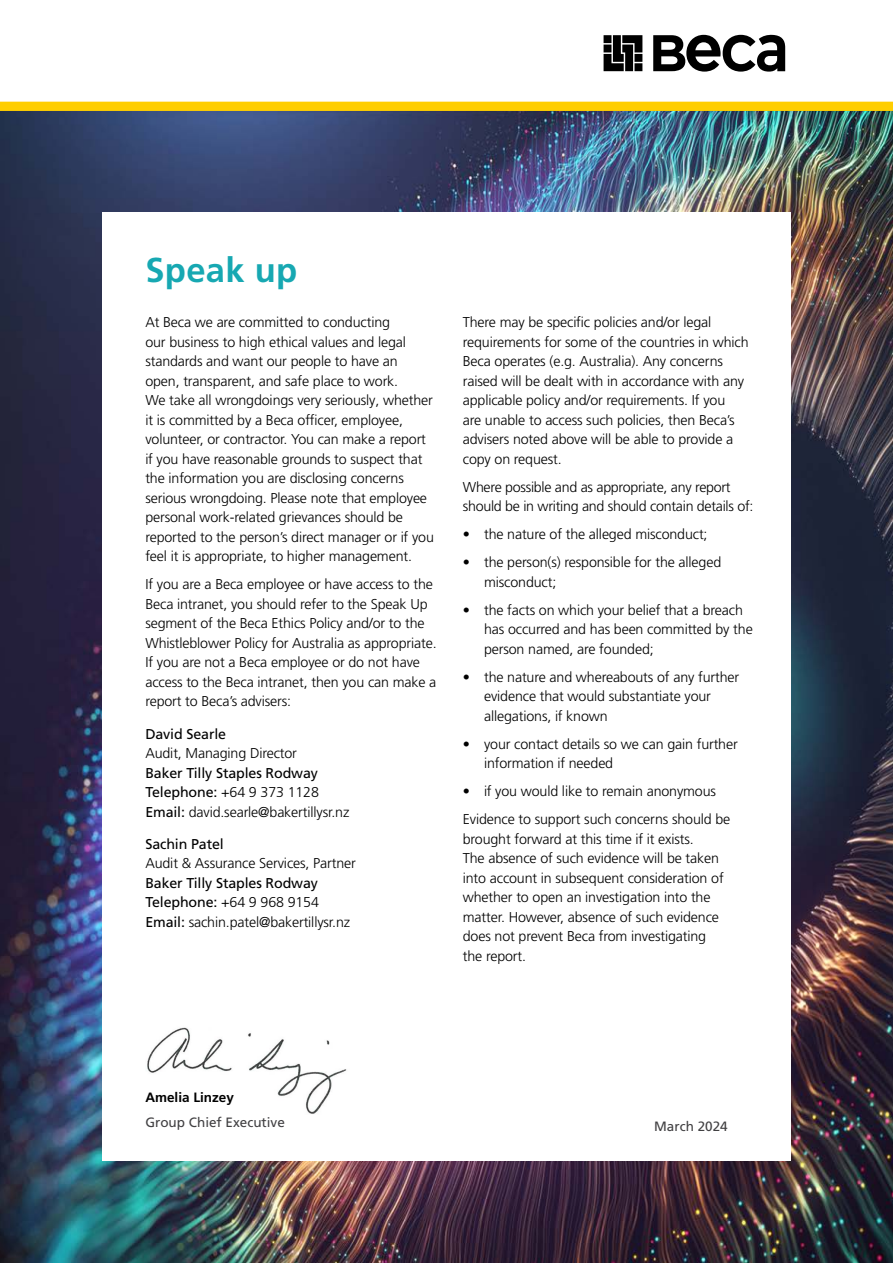
<style>
.page{position:relative;width:893px;height:1263px;background:#fff}
.page>*{position:absolute;margin:0;border:0;box-sizing:border-box;transform-origin:0 0}
.Body{font:700 34.5px "Frutiger LT Pro";letter-spacing:.01em;color:#17a8b2}
.Body-2{font:300 14.25px/19.5px "Frutiger LT Pro";letter-spacing:-.01em;color:#000}
.t1{font:13.5px "Frutiger LT Pro";color:#414042}
.t2{font:700 13.5px "Frutiger LT Pro";color:#000}
.s1{font-weight:400}
</style>
<div class="page">
<img style="left:0;top:111px;width:893px;height:1152px">
<div style="left:102px;top:213px;width:689px;height:948px;background:#fff"></div>
<div style="left:0;top:102px;width:893px;height:9px;background:#ffce00"></div>
<svg style="left:604px;top:35px;width:38px;height:36px"></svg>
<svg style="left:653px;top:35px;width:132px;height:37px"></svg>
<img style="left:147px;top:1027px;width:200px;height:87px">
<p class="Body" style="left:145px;top:250px;width:153px">Speak up</p>
<p class="Body-2" style="left:145px;top:313px;width:290px">At Beca we are committed to conducting<br>our business to high ethical values and legal standards and want our people to have an open, transparent, and safe place to work.<br>We take all wrongdoings very seriously, whether it is committed by a Beca officer, employee, volunteer, or contractor. You can make a report if you have reasonable grounds to suspect that the information you are disclosing concerns serious wrongdoing. Please note that employee personal work-related grievances should be reported to the person’s direct manager or if you feel it is appropriate, to higher management.</p>
<p class="Body-2" style="left:145px;top:575px;width:293px">If you are a Beca employee or have access to the Beca intranet, you should refer to the Speak Up segment of the Beca Ethics Policy and/or to the Whistleblower Policy for Australia as appropriate.<br>If you are not a Beca employee or do not have access to the Beca intranet, then you can make a report to Beca’s advisers:</p>
<p class="Body-2" style="left:145px;top:724px;width:205px"><span class="s1">David Searle<br></span>Audit, Managing Director<br><span class="s1">Baker Tilly Staples Rodway<br>Telephone:</span> +64 9 373 1128<br><span class="s1">Email:</span> david.searle@bakertillysr.nz</p>
<p class="Body-2" style="left:145px;top:834px;width:212px"><span class="s1">Sachin Patel<br></span>Audit &amp; Assurance Services, Partner<br><span class="s1">Baker Tilly Staples Rodway<br>Telephone:</span> +64 9 968 9154<br><span class="s1">Email:</span> sachin.patel@bakertillysr.nz</p>
<p class="Body-2" style="left:463px;top:313px;width:287px">There may be specific policies and/or legal requirements for some of the countries in which Beca operates (e.g. Australia). Any concerns raised will be dealt with in accordance with any applicable policy and/or requirements. If you<br>are unable to access such policies, then Beca’s advisers noted above will be able to provide a copy on request.</p>
<p class="Body-2" style="left:463px;top:477px;width:292px">Where possible and as appropriate, any report should be in writing and should contain details of:</p>
<p class="Body-2" style="left:463px;top:525px;width:246px">• the nature of the alleged misconduct;</p>
<p class="Body-2" style="left:484px;top:553px;width:239px;text-indent:-21px">• the person(s) responsible for the alleged misconduct;</p>
<p class="Body-2" style="left:484px;top:600px;width:270px;text-indent:-21px">• the facts on which your belief that a breach has occurred and has been committed by the person named, are founded;</p>
<p class="Body-2" style="left:484px;top:667px;width:257px;text-indent:-21px">• the nature and whereabouts of any further evidence that would substantiate your allegations, if known</p>
<p class="Body-2" style="left:484px;top:734px;width:255px;text-indent:-21px">• your contact details so we can gain further information if needed</p>
<p class="Body-2" style="left:463px;top:782px;width:255px">• if you would like to remain anonymous</p>
<p class="Body-2" style="left:463px;top:810px;width:269px">Evidence to support such concerns should be brought forward at this time if it exists.<br>The absence of such evidence will be taken into account in subsequent consideration of whether to open an investigation into the matter. However, absence of such evidence does not prevent Beca from investigating<br>the report.</p>
<p class="t2" style="left:145px;top:1089px;width:90px">Amelia Linzey</p>
<p class="t1" style="left:145px;top:1115px;width:141px">Group Chief Executive</p>
<p class="t1" style="left:654px;top:1118px;width:75px">March 2024</p>
</div>
